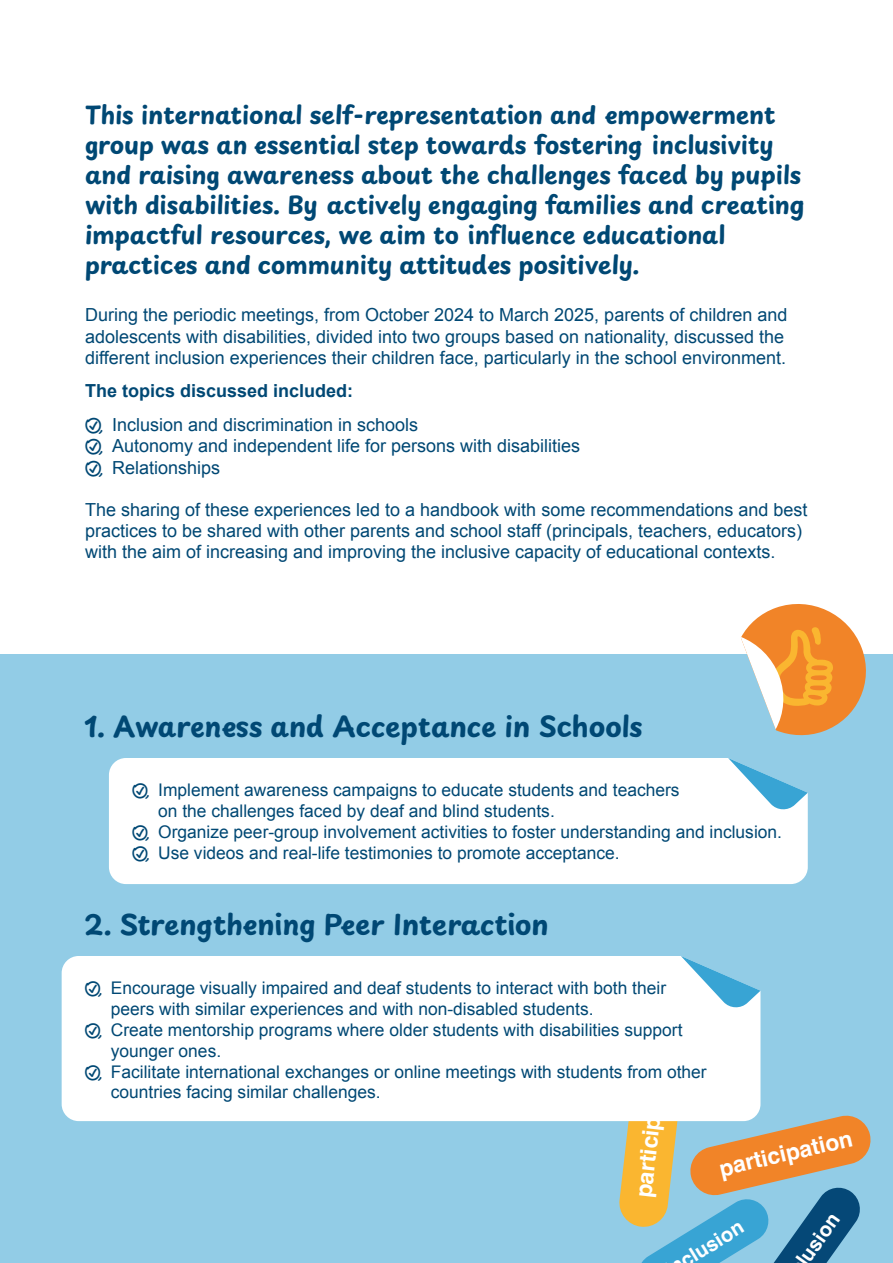
<style>
.page{position:relative;width:893px;height:1263px;background:#fff}
.page>*{position:absolute;margin:0;border:0;box-sizing:border-box;transform-origin:0 0}
.t1{font:700 27.6px "Playpen Sans";color:#004874}
.t2{font:700 24px/30px "Playpen Sans";color:#004874}
.t3{font:700 22.65px "Helvetica";color:#fff}
.t4{font:700 20.1px "Helvetica";color:#fff}
.t5{font:18px/21px "Arial";color:#004874}
.t6{font:17.4px "Arial";color:#004874}
.s1{font-weight:700}
.s2{font-family:"Playpen Sans";font-weight:500}
</style>
<div class="page">
<div style="left:0;top:655px;width:893px;height:608px;background:#92cce6"></div>
<svg style="left:618px;top:1042px;width:253px;height:221px"></svg>
<div style="left:109px;top:758px;width:699px;height:126px;background:#fff"></div>
<svg style="left:728px;top:758px;width:80px;height:53px"></svg>
<div style="left:62px;top:956px;width:698px;height:165px;background:#fff"></div>
<svg style="left:681px;top:956px;width:79px;height:53px"></svg>
<svg style="left:740px;top:604px;width:135px;height:132px"></svg>
<p class="t2" style="left:85px;top:99px;width:721px">This international self-representation and empowerment group was an essential step towards fostering inclusivity and raising awareness about the challenges faced by pupils with disabilities. By actively engaging families and creating impactful resources, we aim to influence educational practices and community attitudes positively.</p>
<p class="t5" style="left:85px;top:305px;width:704px">During the periodic meetings, from October 2024 to March 2025, parents of children and adolescents with disabilities, divided into two groups based on nationality, discussed the different inclusion experiences their children face, particularly in the school environment.</p>
<p class="t5" style="left:85px;top:374px;width:335px;line-height:33.8px"><span class="s1">The topics discussed included:<br></span><span class="s2">✅</span> Inclusion and discrimination in schools</p>
<p class="t5" style="left:85px;top:435px;width:497px;line-height:21.6px"><span class="s2">✅</span> Autonomy and independent life for persons with disabilities <span class="s2">✅</span> Relationships</p>
<p class="t5" style="left:85px;top:499px;width:724px">The sharing of these experiences led to a handbook with some recommendations and best practices to be shared with other parents and school staff (principals, teachers, educators) with the aim of increasing and improving the inclusive capacity of educational contexts.</p>
<h1 class="t1" style="left:84px;top:702px;width:560px">1. Awareness and Acceptance in Schools</h1>
<p class="t6" style="left:132px;top:778px;width:549px"><span class="s2">✅</span> Implement awareness campaigns to educate students and teachers</p>
<p class="t6" style="left:158px;top:799px;width:398px">on the challenges faced by deaf and blind students.</p>
<p class="t6" style="left:132px;top:820px;width:651px"><span class="s2">✅</span> Organize peer-group involvement activities to foster understanding and inclusion.</p>
<p class="t6" style="left:132px;top:841px;width:489px"><span class="s2">✅</span> Use videos and real-life testimonies to promote acceptance.</p>
<h1 class="t1" style="left:84px;top:900px;width:466px">2. Strengthening Peer Interaction</h1>
<p class="t6" style="left:85px;top:976px;width:583px"><span class="s2">✅</span> Encourage visually impaired and deaf students to interact with both their</p>
<p class="t6" style="left:111px;top:997px;width:484px">peers with similar experiences and with non-disabled students.</p>
<p class="t6" style="left:85px;top:1018px;width:599px"><span class="s2">✅</span> Create mentorship programs where older students with disabilities support</p>
<p class="t6" style="left:111px;top:1039px;width:112px">younger ones.</p>
<p class="t6" style="left:85px;top:1060px;width:623px"><span class="s2">✅</span> Facilitate international exchanges or online meetings with students from other</p>
<p class="t6" style="left:111px;top:1081px;width:271px">countries facing similar challenges.</p>
<p class="t3" style="left:629px;top:1195px;width:138px;rotate:-83deg">participation</p>
<p class="t3" style="left:716px;top:1155px;width:138px;rotate:-13deg">participation</p>
<p class="t4" style="left:791px;top:1256px;width:61px;rotate:-54deg">lusion</p>
<p class="t4" style="left:675px;top:1251px;width:72px;rotate:-32deg">clusion</p>
</div>
